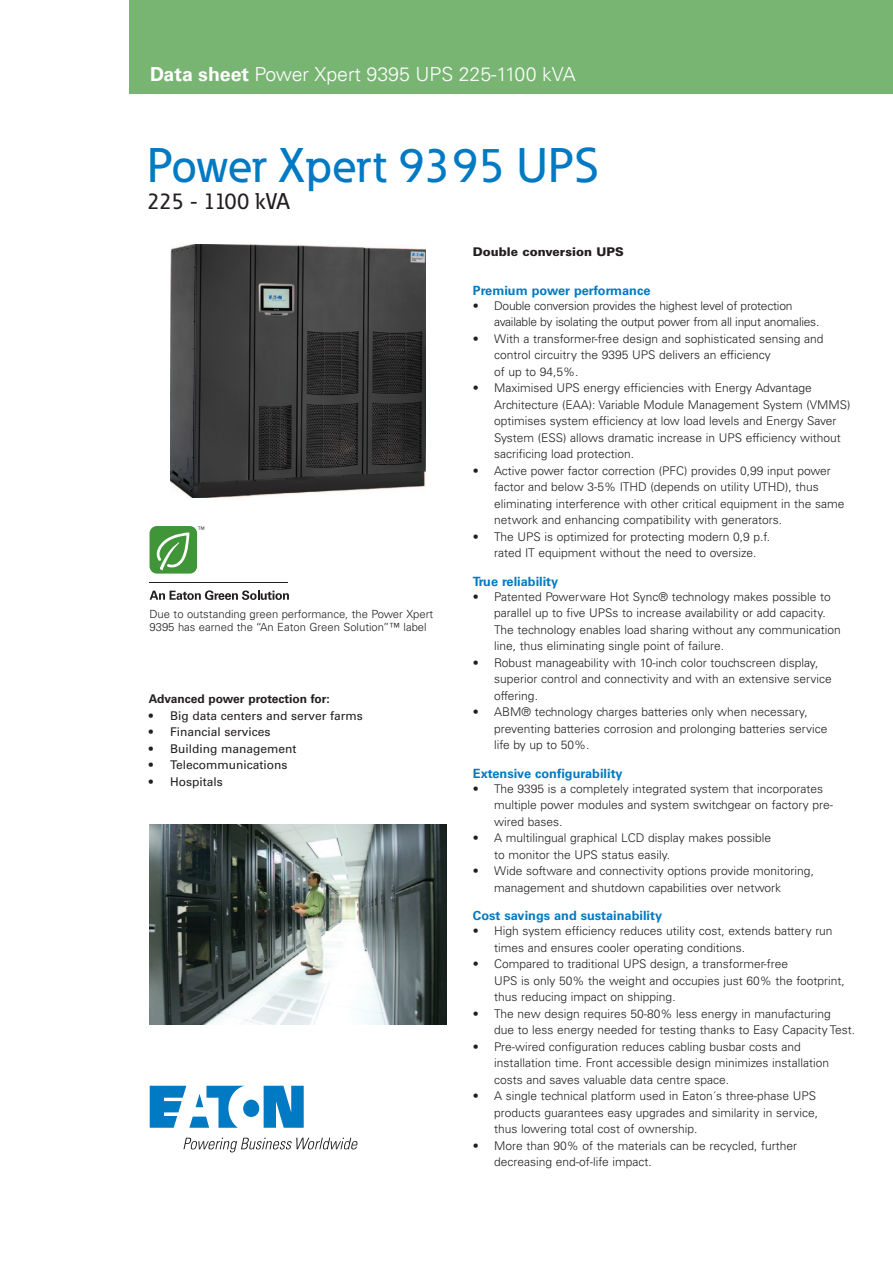
<style>
.page{position:relative;width:893px;height:1263px;background:#fff}
.page>*{position:absolute;margin:0;border:0;box-sizing:border-box;transform-origin:0 0}
.Headline{font:500 48px "Eaton";color:#007ac2}
.Body_Copy{font:500 22.5px "Eaton";color:#231f20}
.Product_line{font:300 19.5px "EATON Univers";color:#fff}
.Body_Copy_Head{font:700 12.75px "Univers LT Std";color:#007ac2}
.Table_Main_Head_E{font:700 12.75px "Univers LT Std";color:#007ac2}
.Features_bullets{font:300 12px/16.5px "Univers LT Std";color:#231f20}
.Features_bullets-2{font:300 12px/16.5px "Univers LT Std";letter-spacing:-.02em;color:#231f20}
.Features_bullets_bol{font:12px "Univers LT Std";color:#231f20}
.Table_Main_Head_E-2{font:700 12px "Univers LT Std";color:#231f20}
.Table_Main_Head_E-3{font:900 12px "Univers LT Std";color:#231f20}
.Body_Copy-2{font:300 11.25px/13.5px "Univers LT Std";color:#231f20}
.t1{font:9px "Univers";color:#231f20}
.s1{font-weight:700}
</style>
<div class="page">
<svg style="left:150px;top:1086px;width:154px;height:42px"></svg>
<svg style="left:183px;top:1138px;width:175px;height:14px"></svg>
<svg style="left:150px;top:526px;width:47px;height:48px;background:#5fa759"></svg>
<svg style="left:150px;top:590px;width:139px;height:10px"></svg>
<hr style="left:150px;top:582px;width:138px;height:1px;background:#231f20">
<img style="left:170px;top:244px;width:256px;height:253px">
<img style="left:150px;top:825px;width:296px;height:200px">
<div style="left:129px;top:0;width:764px;height:94px;background:#78b573"></div>
<p class="Product_line" style="left:150px;top:63px;width:427px"><span class="s1">Data sheet</span> Power Xpert 9395 UPS 225-1100 kVA</p>
<p class="Headline" style="left:147px;top:136px;width:453px">Power Xpert 9395 UPS</p>
<p class="Body_Copy" style="left:147px;top:187px;width:144px">225 - 1100 kVA</p>
<p class="t1" style="left:197px;top:524px;width:10px">™</p>
<p class="Body_Copy-2" style="left:150px;top:607px;width:285px">Due to outstanding green performance, the Power Xpert<br>9395 has earned the “An Eaton Green Solution”™ label</p>
<p class="Table_Main_Head_E-2" style="left:149px;top:692px;width:183px">Advanced power protection for:</p>
<p class="Features_bullets_bol" style="left:149px;top:708px;width:215px">• Big data centers and server farms</p>
<p class="Features_bullets_bol" style="left:149px;top:725px;width:123px">• Financial services</p>
<p class="Features_bullets_bol" style="left:149px;top:741px;width:149px">• Building management</p>
<p class="Features_bullets_bol" style="left:149px;top:758px;width:140px">• Telecommunications</p>
<p class="Features_bullets_bol" style="left:149px;top:774px;width:75px">• Hospitals</p>
<p class="Table_Main_Head_E-3" style="left:473px;top:244px;width:152px">Double conversion UPS</p>
<p class="Table_Main_Head_E" style="left:473px;top:283px;width:179px">Premium power performance</p>
<p class="Features_bullets-2" style="left:494px;top:297px;width:327px;text-indent:-21px">• Double conversion provides the highest level of protection available by isolating the output power from all input anomalies.</p>
<p class="Features_bullets" style="left:494px;top:330px;width:331px;text-indent:-21px">• With a transformer-free design and sophisticated sensing and control circuitry the 9395 UPS delivers an efficiency<br>of up to 94,5%.</p>
<p class="Features_bullets" style="left:494px;top:380px;width:358px;text-indent:-21px">• Maximised UPS energy efficiencies with Energy Advantage Architecture (EAA): Variable Module Management System (VMMS) optimises system efficiency at low load levels and Energy Saver System (ESS) allows dramatic increase in UPS efficiency without sacrificing load protection.</p>
<p class="Features_bullets" style="left:494px;top:462px;width:352px;text-indent:-21px">• Active power factor correction (PFC) provides 0,99 input power factor and below 3-5% ITHD (depends on utility UTHD), thus eliminating interference with other critical equipment in the same network and enhancing compatibility with generators.</p>
<p class="Features_bullets" style="left:494px;top:528px;width:278px;text-indent:-21px">• The UPS is optimized for protecting modern 0,9 p.f. rated IT equipment without the need to oversize.</p>
<p class="Body_Copy_Head" style="left:473px;top:574px;width:87px">True reliability</p>
<p class="Features_bullets" style="left:494px;top:588px;width:348px;text-indent:-21px">• Patented Powerware Hot Sync® technology makes possible to parallel up to five UPSs to increase availability or add capacity.<br>The technology enables load sharing without any communication line, thus eliminating single point of failure.</p>
<p class="Features_bullets" style="left:494px;top:654px;width:339px;text-indent:-21px">• Robust manageability with 10-inch color touchscreen display, superior control and connectivity and with an extensive service offering.</p>
<p class="Features_bullets" style="left:494px;top:704px;width:335px;text-indent:-21px">• ABM® technology charges batteries only when necessary, preventing batteries corrosion and prolonging batteries service life by up to 50%.</p>
<p class="Body_Copy_Head" style="left:473px;top:766px;width:151px">Extensive configurability</p>
<p class="Features_bullets" style="left:494px;top:780px;width:341px;text-indent:-21px">• The 9395 is a completely integrated system that incorporates multiple power modules and system switchgear on factory pre&shy;wired bases.</p>
<p class="Features_bullets" style="left:494px;top:830px;width:278px;text-indent:-21px">• A multilingual graphical LCD display makes possible to monitor the UPS status easily.</p>
<p class="Features_bullets" style="left:494px;top:863px;width:321px;text-indent:-21px">• Wide software and connectivity options provide monitoring, management and shutdown capabilities over network</p>
<p class="Body_Copy_Head" style="left:473px;top:908px;width:191px">Cost savings and sustainability</p>
<p class="Features_bullets" style="left:494px;top:923px;width:340px;text-indent:-21px">• High system efficiency reduces utility cost, extends battery run times and ensures cooler operating conditions.</p>
<p class="Features_bullets" style="left:494px;top:956px;width:352px;text-indent:-21px">• Compared to traditional UPS design, a transformer-free<br>UPS is only 50% the weight and occupies just 60% the footprint, thus reducing impact on shipping.</p>
<p class="Features_bullets" style="left:494px;top:1005px;width:362px;text-indent:-21px">• The new design requires 50-80% less energy in manufacturing<br>due to less energy needed for testing thanks to Easy Capacity Test.</p>
<p class="Features_bullets" style="left:494px;top:1038px;width:336px;text-indent:-21px">• Pre-wired configuration reduces cabling busbar costs and installation time. Front accessible design minimizes installation costs and saves valuable data centre space.</p>
<p class="Features_bullets" style="left:494px;top:1088px;width:325px;text-indent:-21px">• A single technical platform used in Eaton´s three-phase UPS products guarantees easy upgrades and similarity in service, thus lowering total cost of ownership.</p>
<p class="Features_bullets" style="left:494px;top:1137px;width:304px;text-indent:-21px">• More than 90% of the materials can be recycled, further decreasing end-of-life impact.</p>
</div>
